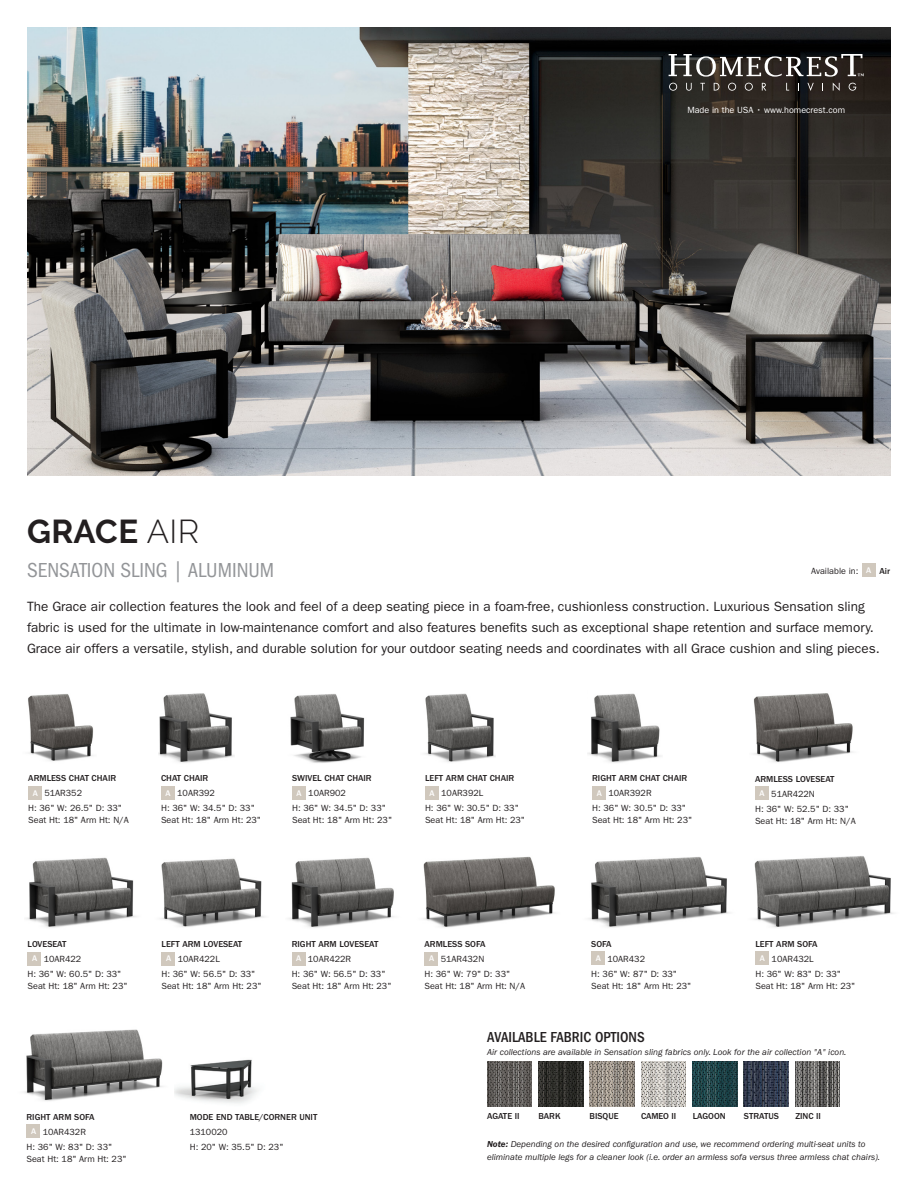
<style>
.page{position:relative;width:918px;height:1188px;background:#fff}
.page>*{position:absolute;margin:0;border:0;box-sizing:border-box;transform-origin:0 0}
.t1{font:700 33px "Raleway";letter-spacing:.01em;color:#231f20}
.t2{font:condensed 21px "ITC Franklin Gothic Std";color:#939598}
.t3{font:500 condensed 15px "ITC Franklin Gothic Std";color:#231f20}
.t4{font:13.5px/21px "ITC Franklin Gothic Std";color:#231f20}
.t5{font:9px "ITC Franklin Gothic Std";color:#231f20}
.t6{font:italic 9px/13.5px "ITC Franklin Gothic Std";color:#231f20}
.t7{font:500 9px "ITC Franklin Gothic Std";color:#231f20}
.t8{font:9px "ITC Franklin Gothic Std";color:#fff}
.t9{font:500 8.55px "ITC Franklin Gothic Std";color:#fff}
.s1{font-weight:300}
.s2{font-weight:600}
</style>
<div class="page">
<img style="left:27px;top:27px;width:864px;height:448px">
<svg style="left:669px;top:54px;width:195px;height:37px;background:#4f4b48"></svg>
<div style="left:862px;top:563px;width:13px;height:14px;background:#d0c8bd"></div>
<div style="left:28px;top:786px;width:14px;height:14px;background:#d0c8bd"></div>
<div style="left:161px;top:786px;width:14px;height:13px;background:#d0c8bd"></div>
<div style="left:292px;top:786px;width:14px;height:13px;background:#d0c8bd"></div>
<div style="left:425px;top:786px;width:14px;height:13px;background:#d0c8bd"></div>
<div style="left:592px;top:786px;width:14px;height:13px;background:#d0c8bd"></div>
<img style="left:28px;top:694px;width:66px;height:67px">
<img style="left:158px;top:693px;width:76px;height:70px">
<img style="left:425px;top:693px;width:71px;height:69px">
<img style="left:587px;top:693px;width:74px;height:70px">
<img style="left:290px;top:694px;width:75px;height:69px">
<div style="left:755px;top:786px;width:14px;height:14px;background:#d0c8bd"></div>
<img style="left:753px;top:693px;width:100px;height:69px">
<div style="left:28px;top:952px;width:13px;height:13px;background:#d0c8bd"></div>
<div style="left:162px;top:952px;width:13px;height:13px;background:#d0c8bd"></div>
<div style="left:292px;top:952px;width:13px;height:13px;background:#d0c8bd"></div>
<div style="left:425px;top:952px;width:13px;height:13px;background:#d0c8bd"></div>
<img style="left:26px;top:857px;width:111px;height:71px">
<img style="left:160px;top:858px;width:104px;height:69px">
<img style="left:289px;top:857px;width:105px;height:71px">
<img style="left:423px;top:856px;width:132px;height:72px">
<div style="left:591px;top:951px;width:14px;height:14px;background:#d0c8bd"></div>
<div style="left:755px;top:951px;width:14px;height:14px;background:#d0c8bd"></div>
<img style="left:588px;top:856px;width:306px;height:72px">
<img style="left:174px;top:1059px;width:84px;height:44px">
<div style="left:27px;top:1124px;width:13px;height:14px;background:#d0c8bd"></div>
<img style="left:24px;top:1029px;width:139px;height:72px">
<img style="left:487px;top:1062px;width:45px;height:44px">
<img style="left:795px;top:1062px;width:45px;height:44px">
<img style="left:693px;top:1062px;width:44px;height:45px">
<img style="left:744px;top:1062px;width:45px;height:44px">
<img style="left:538px;top:1062px;width:45px;height:44px">
<img style="left:590px;top:1062px;width:44px;height:44px">
<img style="left:641px;top:1062px;width:45px;height:44px">
<p class="t8" style="left:687px;top:105px;width:159px">Made in the USA • www.homecrest.com</p>
<p class="t1" style="left:27px;top:512px;width:174px">GRACE <span class="s1">AIR</span></p>
<p class="t2" style="left:27px;top:558px;width:249px">SENSATION SLING | ALUMINUM</p>
<p class="t4" style="left:27px;top:596px;width:854px">The Grace air collection features the look and feel of a deep seating piece in a foam-free, cushionless construction. Luxurious Sensation sling fabric is used for the ultimate in low-maintenance comfort and also features benefits such as exceptional shape retention and surface memory.<br>Grace air offers a versatile, stylish, and durable solution for your outdoor seating needs and coordinates with all Grace cushion and sling pieces.</p>
<p class="t5" style="left:811px;top:566px;width:49px">Available in:</p>
<p class="t9" style="left:866px;top:565px;width:7px">A</p>
<p class="t7" style="left:879px;top:566px;width:12px">Air</p>
<p class="t7" style="left:28px;top:773px;width:90px">ARMLESS CHAT CHAIR</p>
<p class="t5" style="left:44px;top:788px;width:39px">51AR352</p>
<p class="t5" style="left:28px;top:803px;width:95px">H: 36" W: 26.5" D: 33"</p>
<p class="t5" style="left:28px;top:815px;width:102px">Seat Ht: 18" Arm Ht: N/A</p>
<p class="t9" style="left:33px;top:789px;width:7px">A</p>
<p class="t7" style="left:161px;top:773px;width:49px">CHAT CHAIR</p>
<p class="t5" style="left:177px;top:788px;width:39px">10AR392</p>
<p class="t5" style="left:161px;top:803px;width:95px">H: 36" W: 34.5" D: 33"</p>
<p class="t5" style="left:161px;top:815px;width:102px">Seat Ht: 18" Arm Ht: 23"</p>
<p class="t9" style="left:166px;top:788px;width:7px">A</p>
<p class="t7" style="left:292px;top:773px;width:81px">SWIVEL CHAT CHAIR</p>
<p class="t5" style="left:308px;top:788px;width:39px">10AR902</p>
<p class="t5" style="left:292px;top:803px;width:95px">H: 36" W: 34.5" D: 33"</p>
<p class="t5" style="left:292px;top:815px;width:102px">Seat Ht: 18" Arm Ht: 23"</p>
<p class="t9" style="left:297px;top:788px;width:7px">A</p>
<p class="t7" style="left:425px;top:773px;width:91px">LEFT ARM CHAT CHAIR</p>
<p class="t5" style="left:441px;top:788px;width:44px">10AR392L</p>
<p class="t5" style="left:425px;top:803px;width:95px">H: 36" W: 30.5" D: 33"</p>
<p class="t5" style="left:425px;top:815px;width:102px">Seat Ht: 18" Arm Ht: 23"</p>
<p class="t9" style="left:430px;top:788px;width:7px">A</p>
<p class="t7" style="left:592px;top:773px;width:97px">RIGHT ARM CHAT CHAIR</p>
<p class="t5" style="left:608px;top:788px;width:45px">10AR392R</p>
<p class="t5" style="left:592px;top:803px;width:95px">H: 36" W: 30.5" D: 33"</p>
<p class="t5" style="left:592px;top:815px;width:102px">Seat Ht: 18" Arm Ht: 23"</p>
<p class="t9" style="left:597px;top:788px;width:7px">A</p>
<p class="t7" style="left:755px;top:774px;width:81px">ARMLESS LOVESEAT</p>
<p class="t5" style="left:771px;top:789px;width:45px">51AR422N</p>
<p class="t5" style="left:755px;top:804px;width:95px">H: 36" W: 52.5" D: 33"</p>
<p class="t5" style="left:755px;top:816px;width:102px">Seat Ht: 18" Arm Ht: N/A</p>
<p class="t9" style="left:760px;top:789px;width:7px">A</p>
<p class="t7" style="left:28px;top:939px;width:40px">LOVESEAT</p>
<p class="t5" style="left:44px;top:954px;width:39px">10AR422</p>
<p class="t5" style="left:28px;top:969px;width:95px">H: 36" W: 60.5" D: 33"</p>
<p class="t5" style="left:28px;top:981px;width:102px">Seat Ht: 18" Arm Ht: 23"</p>
<p class="t9" style="left:32px;top:954px;width:7px">A</p>
<p class="t7" style="left:162px;top:939px;width:82px">LEFT ARM LOVESEAT</p>
<p class="t5" style="left:178px;top:954px;width:44px">10AR422L</p>
<p class="t5" style="left:162px;top:969px;width:95px">H: 36" W: 56.5" D: 33"</p>
<p class="t5" style="left:162px;top:981px;width:102px">Seat Ht: 18" Arm Ht: 23"</p>
<p class="t9" style="left:166px;top:954px;width:7px">A</p>
<p class="t7" style="left:292px;top:939px;width:88px">RIGHT ARM LOVESEAT</p>
<p class="t5" style="left:308px;top:954px;width:45px">10AR422R</p>
<p class="t5" style="left:292px;top:969px;width:95px">H: 36" W: 56.5" D: 33"</p>
<p class="t5" style="left:292px;top:981px;width:101px">Seat Ht: 18" Arm Ht: 23"</p>
<p class="t9" style="left:296px;top:954px;width:7px">A</p>
<p class="t7" style="left:425px;top:939px;width:62px">ARMLESS SOFA</p>
<p class="t5" style="left:441px;top:954px;width:45px">51AR432N</p>
<p class="t5" style="left:425px;top:969px;width:87px">H: 36" W: 79" D: 33"</p>
<p class="t5" style="left:425px;top:981px;width:102px">Seat Ht: 18" Arm Ht: N/A</p>
<p class="t9" style="left:429px;top:954px;width:7px">A</p>
<p class="t7" style="left:591px;top:939px;width:22px">SOFA</p>
<p class="t5" style="left:607px;top:954px;width:39px">10AR432</p>
<p class="t5" style="left:591px;top:969px;width:87px">H: 36" W: 87" D: 33"</p>
<p class="t5" style="left:591px;top:981px;width:102px">Seat Ht: 18" Arm Ht: 23"</p>
<p class="t9" style="left:596px;top:954px;width:7px">A</p>
<p class="t7" style="left:755px;top:939px;width:64px">LEFT ARM SOFA</p>
<p class="t5" style="left:772px;top:954px;width:44px">10AR432L</p>
<p class="t5" style="left:755px;top:969px;width:87px">H: 36" W: 83" D: 33"</p>
<p class="t5" style="left:755px;top:981px;width:102px">Seat Ht: 18" Arm Ht: 23"</p>
<p class="t9" style="left:760px;top:954px;width:7px">A</p>
<p class="t3" style="left:487px;top:1028px;width:159px">AVAILABLE FABRIC OPTIONS</p>
<p class="t6" style="left:487px;top:1046px;width:361px">Air collections are available in Sensation sling fabrics only. Look for the air collection "A" icon.</p>
<p class="t7" style="left:27px;top:1112px;width:70px">RIGHT ARM SOFA</p>
<p class="t5" style="left:43px;top:1126px;width:45px">10AR432R</p>
<p class="t5" style="left:27px;top:1141px;width:87px">H: 36" W: 83" D: 33"</p>
<p class="t5" style="left:27px;top:1153px;width:102px">Seat Ht: 18" Arm Ht: 23"</p>
<p class="t9" style="left:31px;top:1126px;width:7px">A</p>
<p class="t7" style="left:190px;top:1112px;width:129px">MODE END TABLE/CORNER UNIT</p>
<p class="t5" style="left:190px;top:1126px;width:39px">1310020</p>
<p class="t5" style="left:190px;top:1141px;width:95px">H: 20" W: 35.5" D: 23"</p>
<p class="t7" style="left:487px;top:1111px;width:34px">AGATE II</p>
<p class="t7" style="left:538px;top:1111px;width:24px">BARK</p>
<p class="t7" style="left:590px;top:1111px;width:30px">BISQUE</p>
<p class="t7" style="left:641px;top:1111px;width:37px">CAMEO II</p>
<p class="t7" style="left:693px;top:1111px;width:34px">LAGOON</p>
<p class="t7" style="left:744px;top:1111px;width:36px">STRATUS</p>
<p class="t7" style="left:795px;top:1111px;width:27px">ZINC II</p>
<p class="t6" style="left:487px;top:1137px;width:395px"><span class="s2">Note:</span> Depending on the desired configuration and use, we recommend ordering multi-seat units to eliminate multiple legs for a cleaner look (i.e. order an armless sofa versus three armless chat chairs).</p>
</div>
